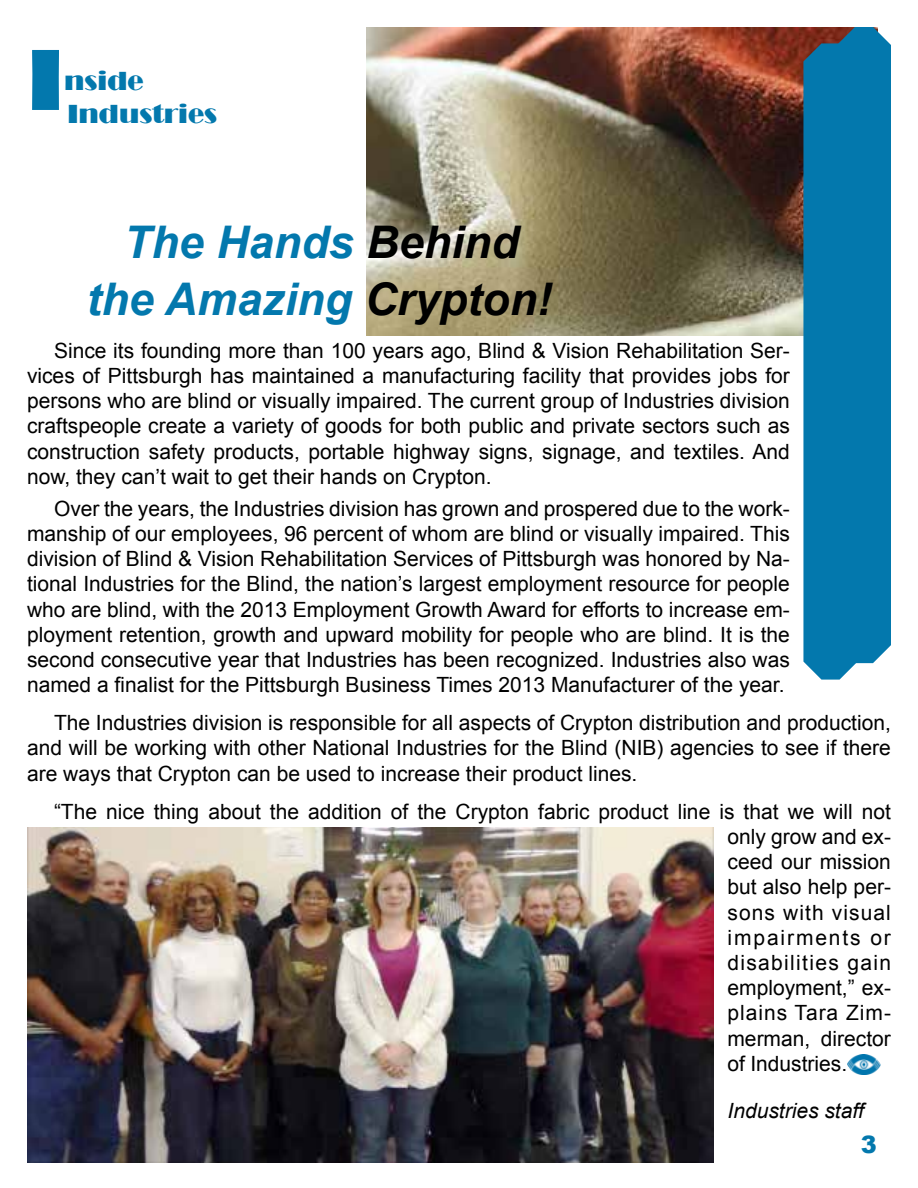
<style>
.page{position:relative;width:918px;height:1188px;background:#fff}
.page>*{position:absolute;margin:0;border:0;box-sizing:border-box;transform-origin:0 0}
.t1{font:90px "Broadway";color:#0378ad}
.Paragraph_Style_text{font:italic 700 45px "Arial";color:#0378ad}
.t2{font:27px "Broadway";color:#0378ad}
.Paragraph_Style_text-2{font:900 24px "Arial";color:#0378ad}
.t3{font:21px/25.2px "Arial";color:#000;text-align:justify}
.Paragraph_Style_text-3{font:italic 21px "Arial";color:#000}
.s1{color:#000}
</style>
<div class="page">
<img style="left:367px;top:27px;width:436px;height:308px">
<img style="left:847px;top:1054px;width:34px;height:21px">
<div style="left:803px;top:27px;width:88px;height:653px;background:#0378ad"></div>
<img style="left:27px;top:827px;width:687px;height:336px">
<p class="t1" style="left:27px;top:28px;width:39px">I</p>
<p class="t2" style="left:64px;top:66px;width:81px">nside</p>
<p class="t2" style="left:68px;top:98px;width:151px">Industries</p>
<p class="Paragraph_Style_text" style="left:124px;top:212px;width:397px">The Hands <span class="s1">Behind</span></p>
<p class="Paragraph_Style_text" style="left:86px;top:269px;width:467px">the Amazing <span class="s1">Crypton!</span></p>
<p class="t3" style="left:27px;top:338px;width:764px;text-indent:27px">Since its founding more than 100 years ago, Blind &amp; Vision Rehabilitation Ser&shy;vices of Pittsburgh has maintained a manufacturing facility that provides jobs for persons who are blind or visually impaired. The current group of Industries division craftspeople create a variety of goods for both public and private sectors such as construction safety products, portable highway signs, signage, and textiles. And now, they can’t wait to get their hands on Crypton.</p>
<p class="t3" style="left:27px;top:496px;width:764px;text-indent:27px">Over the years, the Industries division has grown and prospered due to the work&shy;manship of our employees, 96 percent of whom are blind or visually impaired. This division of Blind &amp; Vision Rehabilitation Services of Pittsburgh was honored by Na&shy;tional Industries for the Blind, the nation’s largest employment resource for people who are blind, with the 2013 Employment Growth Award for efforts to increase em&shy;ployment retention, growth and upward mobility for people who are blind. It is the second consecutive year that Industries has been recognized. Industries also was named a finalist for the Pittsburgh Business Times 2013 Manufacturer of the year.</p>
<p class="t3" style="left:27px;top:710px;width:865px;text-indent:27px">The Industries division is responsible for all aspects of Crypton distribution and production, and will be working with other National Industries for the Blind (NIB) agencies to see if there are ways that Crypton can be used to increase their product lines.</p>
<p class="t3" style="left:728px;top:799px;width:165px;text-indent:-674px">“The nice thing about the addition of the Crypton fabric product line is that we will not only grow and ex&shy;ceed our mission but also help per&shy;sons with visual impairments or disabilities gain employment,” ex&shy;plains Tara Zim&shy;merman, director of Industries.</p>
<p class="Paragraph_Style_text-3" style="left:728px;top:1097px;width:138px">Industries staff</p>
<p class="Paragraph_Style_text-2" style="left:861px;top:1127px;width:18px">3</p>
</div>
